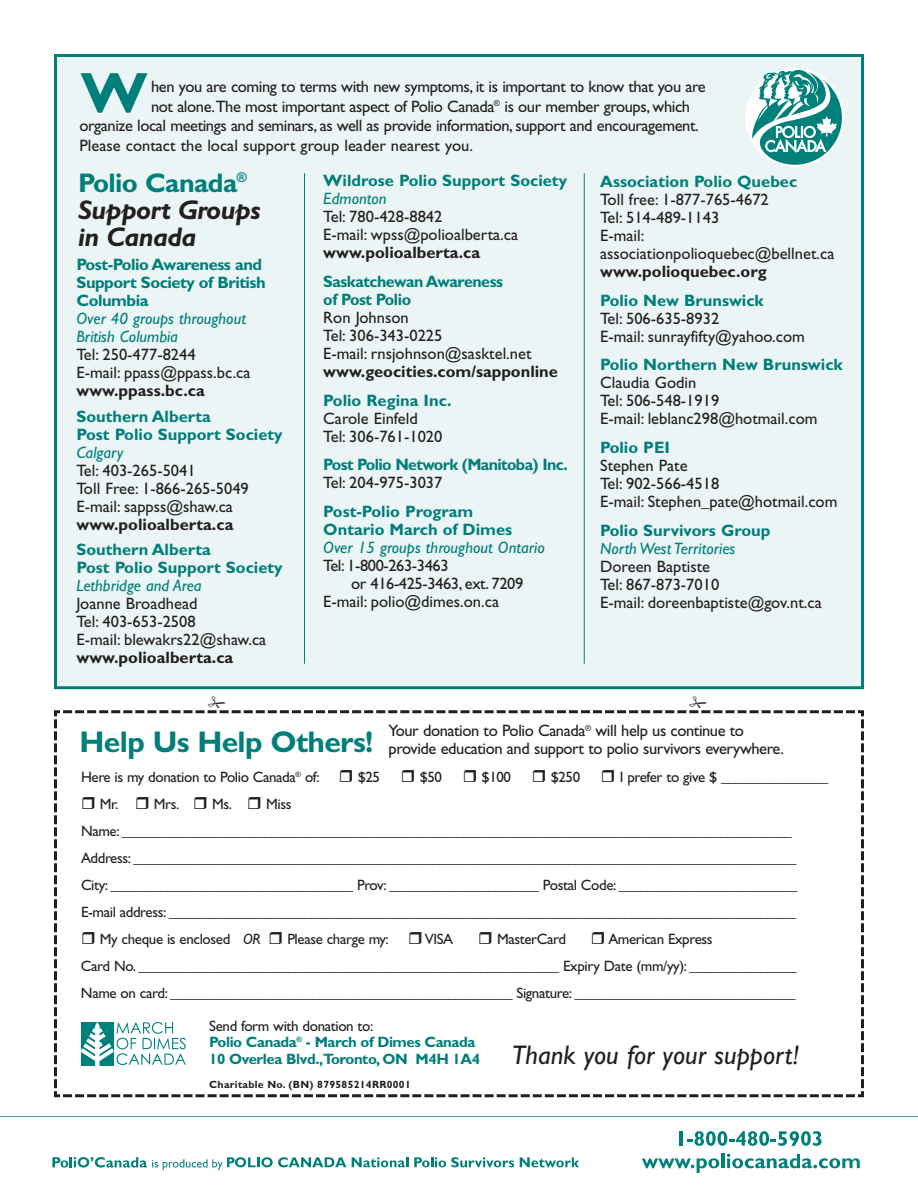
<style>
.page{position:relative;width:918px;height:1188px;background:#fff}
.page>*{position:absolute;margin:0;border:0;box-sizing:border-box;transform-origin:0 0}
.t1{font:700 57.15px "Gill Sans";color:#007e7a}
.t2{font:700 30px "Gill Sans";letter-spacing:-.02em;color:#007e7a}
.t3{font:italic 700 27px/27px "Gill Sans";letter-spacing:-.02em;color:#231f20}
.t4{font:italic 27px "Gill Sans";color:#231f20}
.t5{font:16.5px/18px "Gill Sans";color:#231f20}
.t6{font:16.5px/18px "Gill Sans";letter-spacing:-.025em;color:#231f20}
.t7{font:700 16.5px/18px "Gill Sans";color:#007e7a}
.t8{font:700 16.5px "Gill Sans";color:#231f20}
.t9{font:italic 16.5px/18px "Gill Sans";color:#007e7a}
.t10{font:700 16.5px/18px "Gill Sans";letter-spacing:-.03em;color:#007e7a}
.t11{font:700 16.5px "Gill Sans";letter-spacing:-.04em;color:#007e7a}
.t12{font:15px/27px "Gill Sans";letter-spacing:-.025em;color:#231f20}
.t13{font:700 15px/16.5px "Gill Sans";letter-spacing:-.03em;color:#007e7a}
.t14{font:700 10.5px "Gill Sans";letter-spacing:.025em;color:#231f20}
.s1{font-style:normal;color:#007e7a}
.s2{font-style:italic}
.s3{font-weight:400;color:#231f20}
</style>
<div class="page">
<hr style="left:0;top:1115px;width:918px;height:3px;background:#00807a">
<hr style="left:679px;top:1131px;width:3px;height:15px;background:#00807a">
<svg style="left:687px;top:1131px;width:135px;height:15px"></svg>
<svg style="left:642px;top:1158px;width:77px;height:15px"></svg>
<hr style="left:721px;top:1154px;width:4px;height:14px;background:#00807a">
<svg style="left:727px;top:1154px;width:133px;height:14px"></svg>
<svg style="left:352px;top:1157px;width:56px;height:10px"></svg>
<svg style="left:414px;top:1157px;width:100px;height:10px"></svg>
<svg style="left:520px;top:1157px;width:59px;height:10px"></svg>
<svg style="left:52px;top:1157px;width:294px;height:13px"></svg>
<div style="left:56px;top:56px;width:806px;height:632px;background:#ecf5f5"></div>
<div style="left:54px;top:54px;width:810px;height:635px;border:3px solid #007e7a"></div>
<svg style="left:751px;top:70px;width:93px;height:97px"></svg>
<hr style="left:304px;top:173px;width:1px;height:491px;background:#007e7a">
<hr style="left:584px;top:173px;width:1px;height:491px;background:#007e7a">
<svg style="left:54px;top:710px;width:810px;height:388px"></svg>
<h1 class="t1" style="left:81px;top:71px;width:68px">W</h1>
<p class="t6" style="left:151px;top:79px;width:556px">hen you are coming to terms with new symptoms, it is important to know that you are</p>
<p class="t6" style="left:151px;top:99px;width:541px">not alone.The most important aspect of Polio Canada<sup>®</sup> is our member groups, which</p>
<p class="t6" style="left:80px;top:118px;width:621px">organize local meetings and seminars, as well as provide information, support and encouragement.</p>
<p class="t5" style="left:80px;top:138px;width:395px">Please contact the local support group leader nearest you.</p>
<h3 class="t3" style="left:78px;top:172px;width:184px"><span class="s1">Polio Canada</span><sup>®<br></sup>Support Groups in Canada</h3>
<p class="t10" style="left:76px;top:257px;width:191px">Post-Polio Awareness and<br>Support Society of British<br>Columbia</p>
<p class="t9" style="left:76px;top:311px;width:171px">Over 40 groups throughout<br>British Columbia</p>
<p class="t5" style="left:76px;top:347px;width:176px">Tel: 250-477-8244<br>E-mail: ppass@ppass.bc.ca</p>
<p class="t8" style="left:76px;top:384px;width:130px">www.ppass.bc.ca</p>
<p class="t7" style="left:76px;top:408px;width:208px">Southern Alberta<br>Post Polio Support Society</p>
<p class="t9" style="left:76px;top:445px;width:48px">Calgary</p>
<p class="t5" style="left:76px;top:463px;width:174px">Tel: 403-265-5041<br>Toll Free: 1-866-265-5049<br>E-mail: sappss@shaw.ca</p>
<p class="t8" style="left:76px;top:518px;width:158px">www.polioalberta.ca</p>
<p class="t7" style="left:76px;top:542px;width:208px">Southern Alberta<br>Post Polio Support Society</p>
<p class="t9" style="left:76px;top:578px;width:127px">Lethbridge and Area</p>
<p class="t5" style="left:76px;top:596px;width:191px">Joanne Broadhead<br>Tel: 403-653-2508<br>E-mail: blewakrs22@shaw.ca</p>
<p class="t8" style="left:76px;top:651px;width:158px">www.polioalberta.ca</p>
<p class="t7" style="left:323px;top:173px;width:245px">Wildrose Polio Support Society</p>
<p class="t9" style="left:323px;top:191px;width:65px">Edmonton</p>
<p class="t5" style="left:323px;top:209px;width:196px">Tel: 780-428-8842<br>E-mail: wpss@polioalberta.ca</p>
<p class="t8" style="left:323px;top:246px;width:158px">www.polioalberta.ca</p>
<p class="t10" style="left:323px;top:274px;width:181px">Saskatchewan Awareness of Post Polio</p>
<p class="t5" style="left:323px;top:310px;width:210px">Ron Johnson<br>Tel: 306-343-0225<br>E-mail: rnsjohnson@sasktel.net</p>
<p class="t8" style="left:323px;top:365px;width:236px">www.geocities.com/sapponline</p>
<p class="t7" style="left:323px;top:393px;width:130px">Polio Regina Inc.</p>
<p class="t5" style="left:323px;top:411px;width:121px">Carole Einfeld<br>Tel: 306-761-1020</p>
<p class="t11" style="left:323px;top:459px;width:246px">Post Polio Network (Manitoba) Inc.</p>
<p class="t5" style="left:323px;top:475px;width:121px">Tel: 204-975-3037</p>
<p class="t7" style="left:323px;top:504px;width:190px">Post-Polio Program<br>Ontario March of Dimes</p>
<p class="t9" style="left:323px;top:540px;width:223px">Over 15 groups throughout Ontario</p>
<p class="t6" style="left:323px;top:558px;width:127px">Tel: 1-800-263-3463</p>
<p class="t6" style="left:351px;top:576px;width:174px">or 416-425-3463, ext. 7209</p>
<p class="t5" style="left:323px;top:594px;width:177px">E-mail: polio@dimes.on.ca</p>
<p class="t7" style="left:600px;top:174px;width:199px">Association Polio Quebec</p>
<p class="t5" style="left:600px;top:192px;width:236px">Toll free: 1-877-765-4672<br>Tel: 514-489-1143<br>E-mail: associationpolioquebec@bellnet.ca</p>
<p class="t8" style="left:600px;top:265px;width:168px">www.polioquebec.org</p>
<p class="t7" style="left:600px;top:292px;width:165px">Polio New Brunswick</p>
<p class="t5" style="left:600px;top:311px;width:206px">Tel: 506-635-8932<br>E-mail: sunrayfifty@yahoo.com</p>
<p class="t7" style="left:600px;top:357px;width:244px">Polio Northern New Brunswick</p>
<p class="t5" style="left:600px;top:375px;width:219px">Claudia Godin<br>Tel: 506-548-1919<br>E-mail: leblanc298@hotmail.com</p>
<p class="t7" style="left:600px;top:440px;width:71px">Polio PEI</p>
<p class="t5" style="left:600px;top:458px;width:239px">Stephen Pate<br>Tel: 902-566-4518<br>E-mail: Stephen_pate@hotmail.com</p>
<p class="t7" style="left:600px;top:523px;width:172px">Polio Survivors Group</p>
<p class="t9" style="left:600px;top:541px;width:137px">North West Territories</p>
<p class="t5" style="left:600px;top:559px;width:223px">Doreen Baptiste<br>Tel: 867-873-7010<br>E-mail: doreenbaptiste@gov.nt.ca</p>
<h2 class="t2" style="left:80px;top:730px;width:295px">Help Us Help Others!</h2>
<p class="t6" style="left:388px;top:723px;width:397px">Your donation to Polio Canada<sup>®</sup> will help us continue to provide education and support to polio survivors everywhere.</p>
<p class="t12" style="left:81px;top:765px;width:240px">Here is my donation to Polio Canada<sup>®</sup> of:</p>
<p class="t12" style="left:358px;top:765px;width:24px">$25</p>
<p class="t12" style="left:420px;top:765px;width:24px">$50</p>
<p class="t12" style="left:482px;top:765px;width:31px">$100</p>
<p class="t12" style="left:551px;top:765px;width:31px">$250</p>
<p class="t12" style="left:620px;top:765px;width:210px">I prefer to give $ _______________</p>
<p class="t12" style="left:100px;top:792px;width:81px">Mr. Mrs.</p>
<p class="t12" style="left:212px;top:792px;width:81px">Ms. Miss</p>
<p class="t12" style="left:81px;top:819px;width:713px">Name: ______________________________________________________________________________________________</p>
<p class="t12" style="left:81px;top:846px;width:717px">Address: _____________________________________________________________________________________________</p>
<p class="t12" style="left:81px;top:873px;width:718px">City: __________________________________ Prov: _____________________ Postal Code: _________________________</p>
<p class="t12" style="left:81px;top:900px;width:717px">E-mail address: ________________________________________________________________________________________</p>
<p class="t12" style="left:100px;top:927px;width:162px">My cheque is enclosed <span class="s2">OR</span></p>
<p class="t12" style="left:287px;top:927px;width:103px">Please charge my:</p>
<p class="t12" style="left:425px;top:927px;width:30px">VISA</p>
<p class="t12" style="left:497px;top:927px;width:71px">MasterCard</p>
<p class="t12" style="left:81px;top:927px;width:717px;text-indent:527px">American Express<br>Card No. ___________________________________________________________ Expiry Date (mm/yy): _______________<br>Name on card: ________________________________________________ Signature: _______________________________</p>
<p class="t13" style="left:209px;top:1019px;width:272px"><span class="s3">Send form with donation to:<br></span>Polio Canada<sup>®</sup> - March of Dimes Canada<br>10 Overlea Blvd.,Toronto, ON M4H 1A4</p>
<p class="t14" style="left:209px;top:1081px;width:203px">Charitable No. (BN) 879585214RR0001</p>
<h3 class="t4" style="left:512px;top:1044px;width:289px">Thank you for your support!</h3>
</div>
